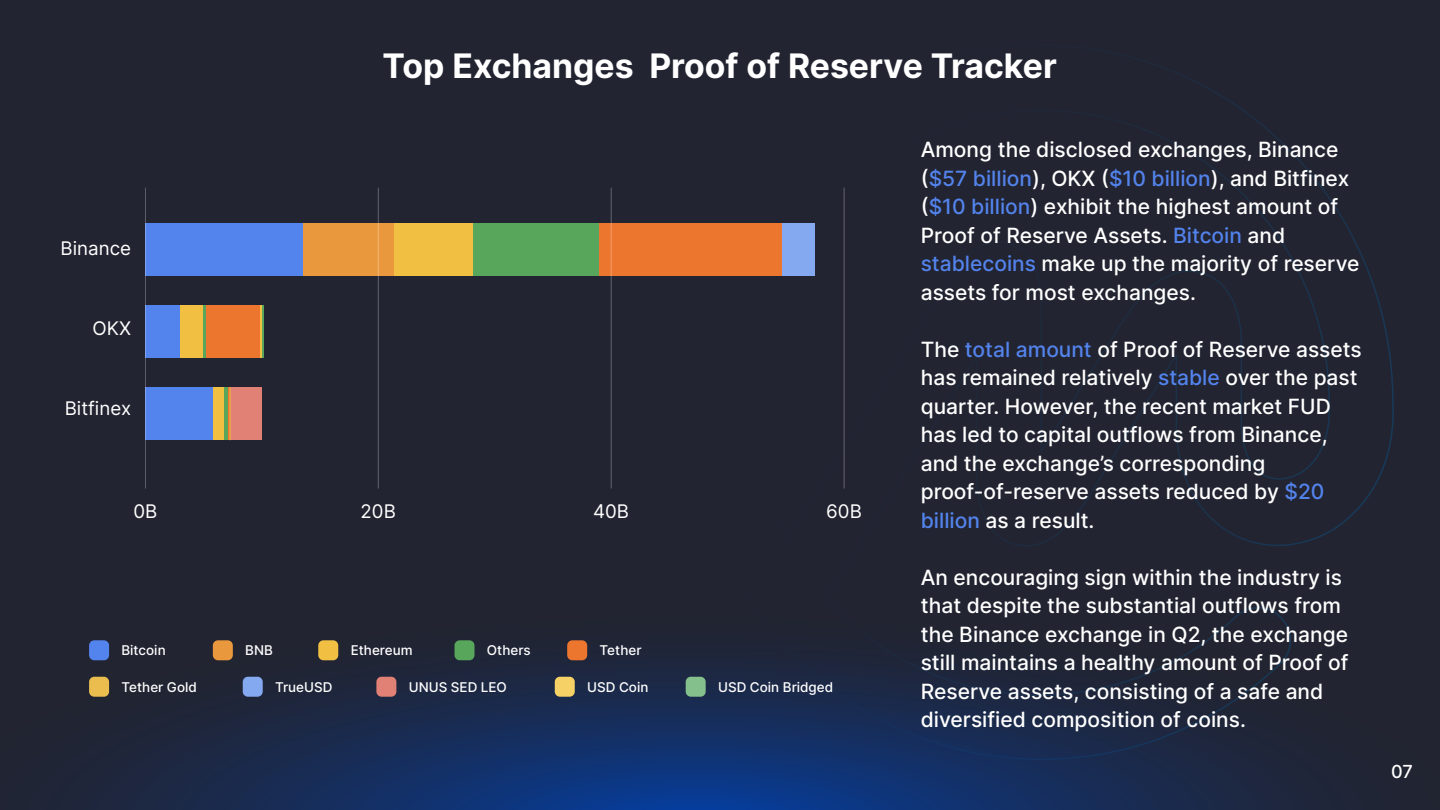
<style>
.page{position:relative;width:1440px;height:810px;background:#222431}
.page>*{position:absolute;margin:0;border:0;box-sizing:border-box;transform-origin:0 0}
.t1{font:700 33.75px "Inter";color:#fff}
.t2{font:500 21px/28.5px "Inter";color:#fff}
.t3{font:18.75px "Inter";color:#fff}
.t4{font:500 18px "Inter";color:#fff}
.t5{font:500 13.42px "Inter";color:#fff}
.s1{color:#5383ec}
</style>
<div class="page">
<svg style="left:843px;top:61px;width:551px;height:485px"></svg>
<svg style="left:79px;top:607px;width:1234px;height:203px"></svg>
<div style="left:145px;top:223px;width:159px;height:53px;background:#5383ec"></div>
<div style="left:145px;top:305px;width:35px;height:53px;background:#5383ec"></div>
<div style="left:145px;top:387px;width:68px;height:53px;background:#5383ec"></div>
<div style="left:213px;top:387px;width:11px;height:53px;background:#f1bf42"></div>
<div style="left:231px;top:387px;width:31px;height:53px;background:#e18176"></div>
<hr style="left:224px;top:387px;width:4px;height:53px;background:#58a65c">
<hr style="left:228px;top:387px;width:2px;height:53px;background:#ed762f">
<svg style="left:230px;top:387px;width:1px;height:53px"></svg>
<div style="left:180px;top:305px;width:23px;height:53px;background:#f1bf42"></div>
<div style="left:206px;top:305px;width:55px;height:53px;background:#ed762f"></div>
<hr style="left:203px;top:305px;width:3px;height:53px;background:#58a65c">
<hr style="left:261px;top:305px;width:2px;height:53px;background:#f1bf42">
<hr style="left:263px;top:305px;width:1px;height:53px;background:#58a65c">
<div style="left:304px;top:223px;width:91px;height:53px;background:#e9983d"></div>
<div style="left:395px;top:223px;width:78px;height:53px;background:#f1bf42"></div>
<div style="left:473px;top:223px;width:126px;height:53px;background:#58a65c"></div>
<div style="left:599px;top:223px;width:184px;height:53px;background:#ed762f"></div>
<div style="left:783px;top:223px;width:32px;height:53px;background:#85a9f1"></div>
<hr style="left:145px;top:188px;width:1px;height:301px;background:#fff">
<hr style="left:378px;top:188px;width:1px;height:301px;background:#fff">
<hr style="left:611px;top:188px;width:1px;height:301px;background:#fff">
<hr style="left:844px;top:188px;width:1px;height:301px;background:#fff">
<div style="left:89px;top:640px;width:20px;height:20px;background:#5383ec;border-radius:5px"></div>
<div style="left:213px;top:640px;width:20px;height:20px;background:#e9983d;border-radius:5px"></div>
<div style="left:318px;top:640px;width:20px;height:20px;background:#f1bf42;border-radius:5px"></div>
<div style="left:455px;top:640px;width:20px;height:20px;background:#58a65c;border-radius:5px"></div>
<div style="left:567px;top:640px;width:20px;height:20px;background:#ed762f;border-radius:5px"></div>
<div style="left:89px;top:677px;width:20px;height:20px;background:#eabd4e;border-radius:5px"></div>
<div style="left:243px;top:677px;width:20px;height:20px;background:#84a9f1;border-radius:5px"></div>
<div style="left:376px;top:677px;width:20px;height:20px;background:#e18176;border-radius:5px"></div>
<div style="left:555px;top:677px;width:20px;height:20px;background:#f6d166;border-radius:5px"></div>
<div style="left:686px;top:677px;width:20px;height:20px;background:#84c08b;border-radius:5px"></div>
<p class="t3" style="left:61px;top:234px;width:72px">Binance</p>
<p class="t3" style="left:93px;top:314px;width:40px">OKX</p>
<p class="t3" style="left:65px;top:394px;width:68px">Bitfinex</p>
<p class="t3" style="left:133px;top:497px;width:25px">0B</p>
<h1 class="t1" style="left:383px;top:41px;width:676px">Top Exchanges Proof of Reserve Tracker</h1>
<p class="t3" style="left:361px;top:497px;width:37px">20B</p>
<p class="t3" style="left:593px;top:497px;width:37px">40B</p>
<p class="t3" style="left:826px;top:497px;width:37px">60B</p>
<p class="t2" style="left:921px;top:135px;width:440px">Among the disclosed exchanges, Binance (<span class="s1">$57 billion</span>), OKX (<span class="s1">$10 billion</span>), and Bitfinex (<span class="s1">$10 billion</span>) exhibit the highest amount of Proof of Reserve Assets. <span class="s1">Bitcoin</span> and <span class="s1">stablecoins</span> make up the majority of reserve assets for most exchanges.</p>
<p class="t2" style="left:921px;top:334px;width:442px">The <span class="s1">total amount</span> of Proof of Reserve assets has remained relatively <span class="s1">stable</span> over the past quarter. However, the recent market FUD has led to capital outflows from Binance, and the exchange’s corresponding proof-of-reserve assets reduced by <span class="s1">$20 billion</span> as a result.</p>
<p class="t5" style="left:122px;top:641px;width:46px">Bitcoin</p>
<p class="t5" style="left:245px;top:641px;width:29px">BNB</p>
<p class="t5" style="left:351px;top:641px;width:63px">Ethereum</p>
<p class="t5" style="left:487px;top:641px;width:45px">Others</p>
<p class="t5" style="left:600px;top:641px;width:43px">Tether</p>
<p class="t5" style="left:122px;top:677px;width:77px">Tether Gold</p>
<p class="t5" style="left:275px;top:677px;width:59px">TrueUSD</p>
<p class="t5" style="left:409px;top:677px;width:100px">UNUS SED LEO</p>
<p class="t5" style="left:587px;top:677px;width:63px">USD Coin</p>
<p class="t5" style="left:718px;top:677px;width:117px">USD Coin Bridged</p>
<p class="t2" style="left:921px;top:562px;width:429px">An encouraging sign within the industry is that despite the substantial outflows from the Binance exchange in Q2, the exchange still maintains a healthy amount of Proof of Reserve assets, consisting of a safe and diversified composition of coins.</p>
<p class="t4" style="left:1391px;top:759px;width:23px">07</p>
</div>
